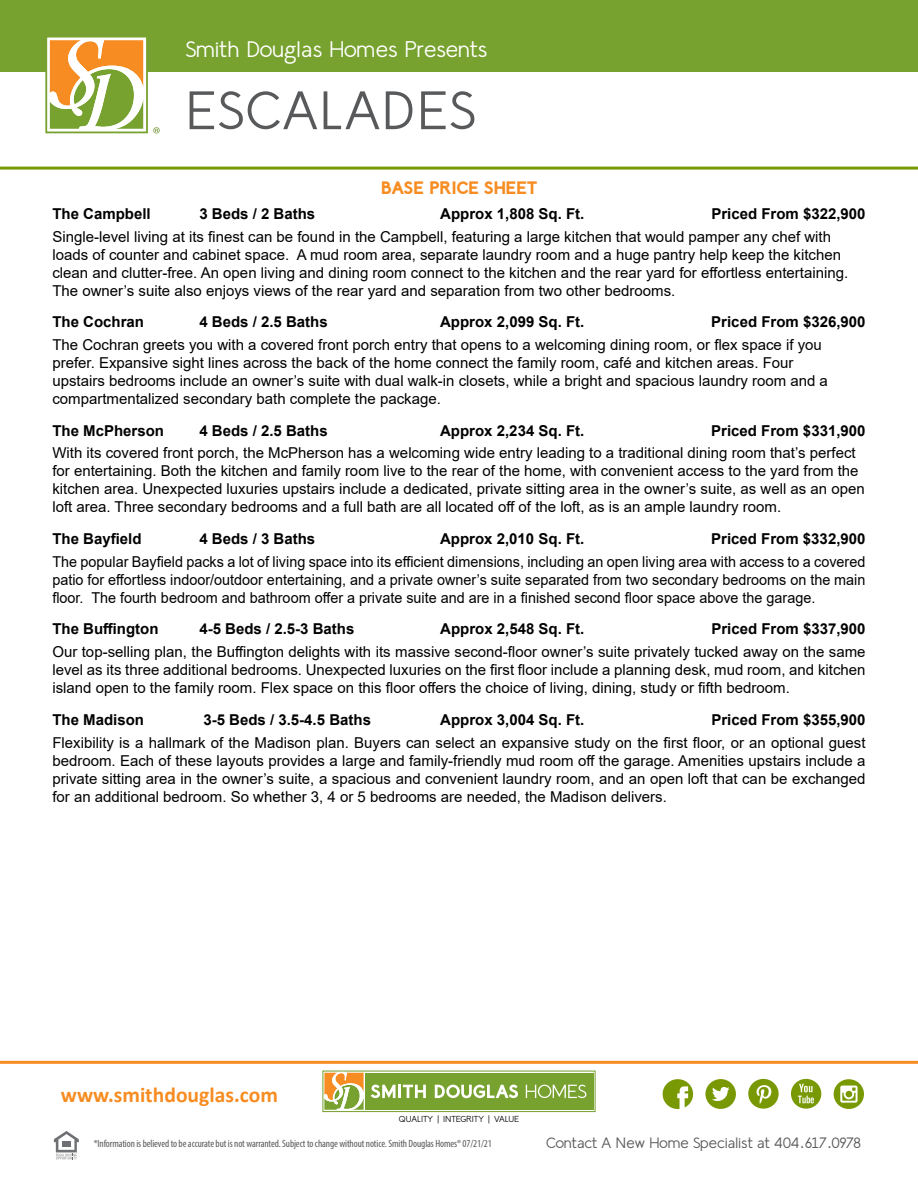
<style>
.page{position:relative;width:918px;height:1188px;background:#fff}
.page>*{position:absolute;margin:0;border:0;box-sizing:border-box;transform-origin:0 0}
.t1{font:54px "Lil Grotesk";letter-spacing:.03em;color:#58595b}
.t2{font:22.5px "Lil Grotesk";letter-spacing:-.01em;color:#fff}
.t3{font:700 21.6px "Calibri";color:#f78d22}
.t4{font:700 18px "Lil Grotesk";letter-spacing:-.01em;color:#f78d22}
.t5{font:15px/18px "Arial";color:#000}
.t6{font:700 15px "Arial";color:#000}
.t7{font:15px/18px "Arial";color:#000;text-align:justify;scale:.96 1}
.t8{font:15px "Lil Grotesk";letter-spacing:-.01em;color:#58595b}
.t9{font:condensed 10.5px "Myriad Pro";letter-spacing:-.01em;color:#58595b}
.t10{font:8.7px "Lil Grotesk";color:#000}
</style>
<div class="page">
<svg style="left:705px;top:1079px;width:31px;height:30px"></svg>
<svg style="left:662px;top:1079px;width:32px;height:30px"></svg>
<svg style="left:748px;top:1079px;width:31px;height:30px"></svg>
<svg style="left:791px;top:1079px;width:31px;height:30px"></svg>
<svg style="left:834px;top:1079px;width:30px;height:30px"></svg>
<svg style="left:54px;top:1131px;width:25px;height:28px"></svg>
<hr style="left:0;top:1061px;width:918px;height:3px;background:#f78d22">
<div style="left:322px;top:1071px;width:274px;height:41px;border:1px solid #78a22f"></div>
<svg style="left:324px;top:1072px;width:41px;height:39px"></svg>
<div style="left:365px;top:1073px;width:228px;height:37px;background:#78a22f"></div>
<svg style="left:371px;top:1085px;width:55px;height:13px"></svg>
<svg style="left:435px;top:1085px;width:83px;height:13px"></svg>
<svg style="left:526px;top:1085px;width:60px;height:13px"></svg>
<div style="left:0;top:0;width:918px;height:71px;background:#78a22f"></div>
<hr style="left:0;top:167px;width:918px;height:3px;background:#789904">
<div style="left:45px;top:36px;width:103px;height:97px;border:2px solid #78a22f"></div>
<svg style="left:48px;top:38px;width:96px;height:91px"></svg>
<svg style="left:153px;top:127px;width:7px;height:6px"></svg>
<h2 class="t2" style="left:185px;top:35px;width:303px">Smith Douglas Homes Presents</h2>
<h1 class="t1" style="left:185px;top:77px;width:292px">ESCALADES</h1>
<p class="t4" style="left:381px;top:178px;width:158px">BASE PRICE SHEET</p>
<p class="t6" style="left:52px;top:203px;width:100px">The Campbell</p>
<p class="t6" style="left:199px;top:203px;width:117px">3 Beds / 2 Baths</p>
<p class="t6" style="left:440px;top:203px;width:146px">Approx 1,808 Sq. Ft.</p>
<p class="t6" style="left:711px;top:203px;width:156px">Priced From $322,900</p>
<p class="t5" style="left:52px;top:227px;width:797px">Single-level living at its finest can be found in the Campbell, featuring a large kitchen that would pamper any chef with loads of counter and cabinet space. A mud room area, separate laundry room and a huge pantry help keep the kitchen clean and clutter-free. An open living and dining room connect to the kitchen and the rear yard for effortless entertaining.<br>The owner’s suite also enjoys views of the rear yard and separation from two other bedrooms.</p>
<p class="t6" style="left:52px;top:311px;width:93px">The Cochran</p>
<p class="t6" style="left:199px;top:311px;width:130px">4 Beds / 2.5 Baths</p>
<p class="t6" style="left:440px;top:311px;width:146px">Approx 2,099 Sq. Ft.</p>
<p class="t6" style="left:711px;top:311px;width:156px">Priced From $326,900</p>
<p class="t5" style="left:52px;top:336px;width:777px">The Cochran greets you with a covered front porch entry that opens to a welcoming dining room, or flex space if you prefer. Expansive sight lines across the back of the home connect the family room, café and kitchen areas. Four upstairs bedrooms include an owner’s suite with dual walk-in closets, while a bright and spacious laundry room and a compartmentalized secondary bath complete the package.</p>
<p class="t6" style="left:52px;top:420px;width:113px">The McPherson</p>
<p class="t6" style="left:199px;top:420px;width:130px">4 Beds / 2.5 Baths</p>
<p class="t6" style="left:440px;top:420px;width:146px">Approx 2,234 Sq. Ft.</p>
<p class="t6" style="left:711px;top:420px;width:156px">Priced From $331,900</p>
<p class="t5" style="left:52px;top:444px;width:814px">With its covered front porch, the McPherson has a welcoming wide entry leading to a traditional dining room that’s perfect for entertaining. Both the kitchen and family room live to the rear of the home, with convenient access to the yard from the kitchen area. Unexpected luxuries upstairs include a dedicated, private sitting area in the owner’s suite, as well as an open loft area. Three secondary bedrooms and a full bath are all located off of the loft, as is an ample laundry room.</p>
<p class="t6" style="left:52px;top:528px;width:91px">The Bayfield</p>
<p class="t6" style="left:199px;top:528px;width:117px">4 Beds / 3 Baths</p>
<p class="t6" style="left:440px;top:528px;width:146px">Approx 2,010 Sq. Ft.</p>
<p class="t6" style="left:711px;top:528px;width:156px">Priced From $332,900</p>
<p class="t7" style="left:52px;top:552px;width:848px">The popular Bayfield packs a lot of living space into its efficient dimensions, including an open living area with access to a covered patio for effortless indoor/outdoor entertaining, and a private owner’s suite separated from two secondary bedrooms on the main floor. The fourth bedroom and bathroom offer a private suite and are in a finished second floor space above the garage.</p>
<p class="t6" style="left:52px;top:618px;width:108px">The Buffington</p>
<p class="t6" style="left:199px;top:618px;width:157px">4-5 Beds / 2.5-3 Baths</p>
<p class="t6" style="left:440px;top:618px;width:146px">Approx 2,548 Sq. Ft.</p>
<p class="t6" style="left:711px;top:618px;width:156px">Priced From $337,900</p>
<p class="t5" style="left:52px;top:643px;width:815px;text-align:justify">Our top-selling plan, the Buffington delights with its massive second-floor owner’s suite privately tucked away on the same level as its three additional bedrooms. Unexpected luxuries on the first floor include a planning desk, mud room, and kitchen island open to the family room. Flex space on this floor offers the choice of living, dining, study or fifth bedroom.</p>
<p class="t6" style="left:52px;top:709px;width:93px">The Madison</p>
<p class="t6" style="left:203px;top:709px;width:169px">3-5 Beds / 3.5-4.5 Baths</p>
<p class="t6" style="left:440px;top:709px;width:146px">Approx 3,004 Sq. Ft.</p>
<p class="t6" style="left:711px;top:709px;width:156px">Priced From $355,900</p>
<p class="t5" style="left:52px;top:733px;width:815px;text-align:justify">Flexibility is a hallmark of the Madison plan. Buyers can select an expansive study on the first floor, or an optional guest bedroom. Each of these layouts provides a large and family-friendly mud room off the garage. Amenities upstairs include a private sitting area in the owner’s suite, a spacious and convenient laundry room, and an open loft that can be exchanged for an additional bedroom. So whether 3, 4 or 5 bedrooms are needed, the Madison delivers.</p>
<h3 class="t3" style="left:61px;top:1079px;width:219px">www.smithdouglas.com</h3>
<p class="t9" style="left:94px;top:1137px;width:400px">*Information is believed to be accurate but is not warranted. Subject to change without notice. Smith Douglas Homes® 07/21/21</p>
<p class="t8" style="left:546px;top:1134px;width:316px">Contact A New Home Specialist at 404.617.0978</p>
<p class="t10" style="left:399px;top:1113px;width:122px">QUALITY | INTEGRITY | VALUE</p>
</div>
